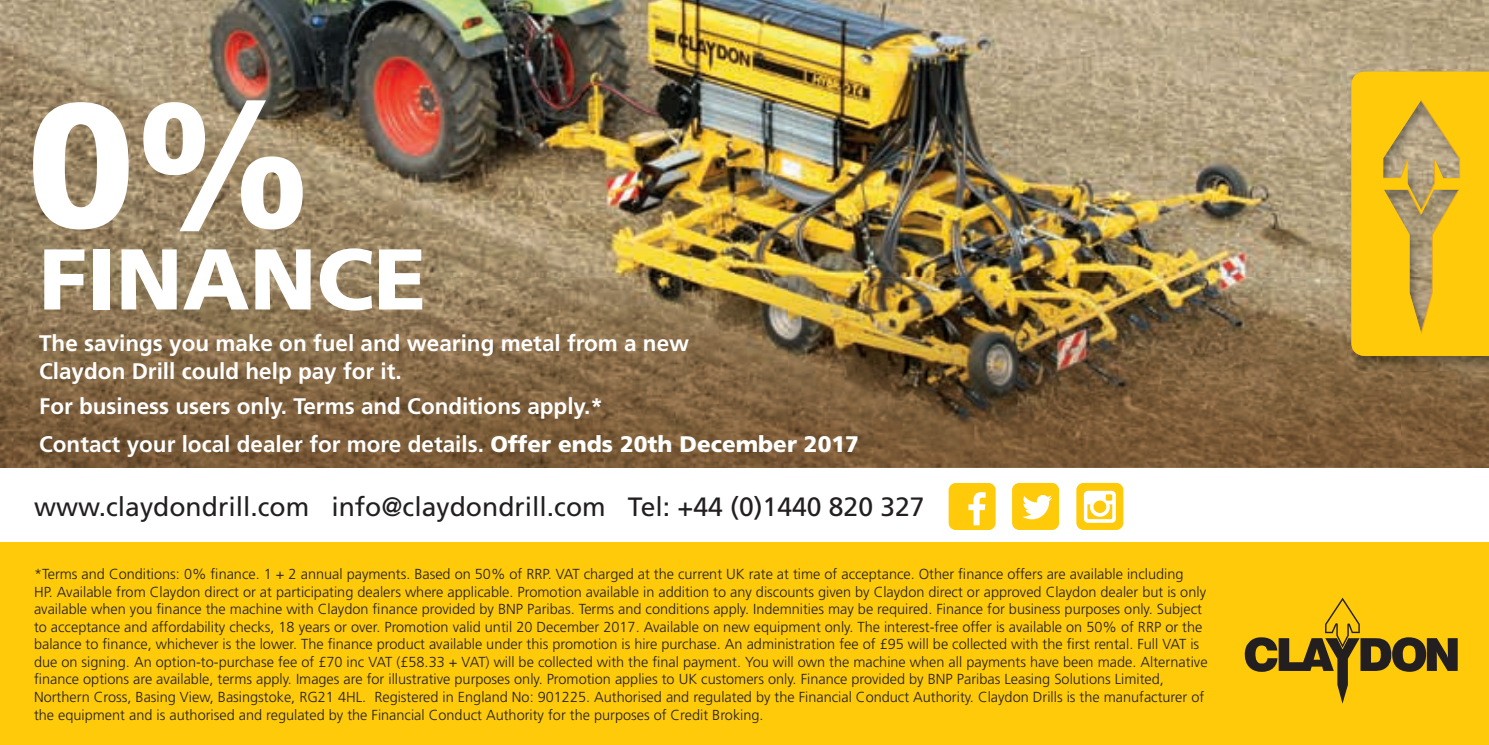
<style>
.page{position:relative;width:1489px;height:745px;background:#fff}
.page>*{position:absolute;margin:0;border:0;box-sizing:border-box;transform-origin:0 0}
.t1{font:900 176.25px "Frutiger";color:#fff}
.t2{font:900 86px "Frutiger";color:#fff}
.t3{font:26.5px "Frutiger";color:#231f20}
.t4{font:700 22.5px/27.5px "Frutiger";color:#fff}
.t5{font:300 14.5px/17.5px "Frutiger";color:#231f20}
.s1{font-weight:900}
</style>
<div class="page">
<img style="left:0;top:0;width:1488px;height:277px">
<div style="left:0;top:542px;width:1488px;height:202px;background:#feca0a"></div>
<svg style="left:1244px;top:597px;width:213px;height:106px"></svg>
<img style="left:0;top:277px;width:1400px;height:190px">
<img style="left:1400px;top:370px;width:88px;height:97px">
<img style="left:1346px;top:70px;width:142px;height:300px">
<svg style="left:1351px;top:72px;width:137px;height:284px;background:#ecbf1f"></svg>
<div style="left:948px;top:482px;width:47px;height:47px;background:#feca0a;border-radius:7px"></div>
<div style="left:1012px;top:482px;width:47px;height:47px;background:#feca0a;border-radius:7px"></div>
<div style="left:1076px;top:482px;width:47px;height:47px;background:#feca0a;border-radius:7px"></div>
<svg style="left:968px;top:492px;width:17px;height:33px"></svg>
<svg style="left:1022px;top:495px;width:30px;height:24px"></svg>
<svg style="left:1083px;top:490px;width:32px;height:32px"></svg>
<h1 class="t1" style="left:27px;top:59px;width:286px">0%</h1>
<h2 class="t2" style="left:39px;top:227px;width:389px">FINANCE</h2>
<h3 class="t4" style="left:39px;top:329px;width:651px">The savings you make on fuel and wearing metal from a new<br>Claydon Drill could help pay for it.</h3>
<h3 class="t4" style="left:39px;top:386px;width:821px;line-height:37.8px">For business users only. Terms and Conditions apply.*<br>Contact your local dealer for more details. <span class="s1">Offer ends 20th December 2017</span></h3>
<h3 class="t3" style="left:34px;top:491px;width:892px">www.claydondrill.com info@claydondrill.com Tel: +44 (0)1440 820 327</h3>
<p class="t5" style="left:34px;top:565px;width:1174px">*Terms and Conditions: 0% finance. 1 + 2 annual payments. Based on 50% of RRP. VAT charged at the current UK rate at time of acceptance. Other finance offers are available including<br>HP. Available from Claydon direct or at participating dealers where applicable. Promotion available in addition to any discounts given by Claydon direct or approved Claydon dealer but is only available when you finance the machine with Claydon finance provided by BNP Paribas. Terms and conditions apply. Indemnities may be required. Finance for business purposes only. Subject to acceptance and affordability checks, 18 years or over. Promotion valid until 20 December 2017. Available on new equipment only. The interest-free offer is available on 50% of RRP or the balance to finance, whichever is the lower. The finance product available under this promotion is hire purchase. An administration fee of £95 will be collected with the first rental. Full VAT is due on signing. An option-to-purchase fee of £70 inc VAT (£58.33 + VAT) will be collected with the final payment. You will own the machine when all payments have been made. Alternative finance options are available, terms apply. Images are for illustrative purposes only. Promotion applies to UK customers only. Finance provided by BNP Paribas Leasing Solutions Limited, Northern Cross, Basing View, Basingstoke, RG21 4HL. Registered in England No: 901225. Authorised and regulated by the Financial Conduct Authority. Claydon Drills is the manufacturer of the equipment and is authorised and regulated by the Financial Conduct Authority for the purposes of Credit Broking.</p>
</div>
